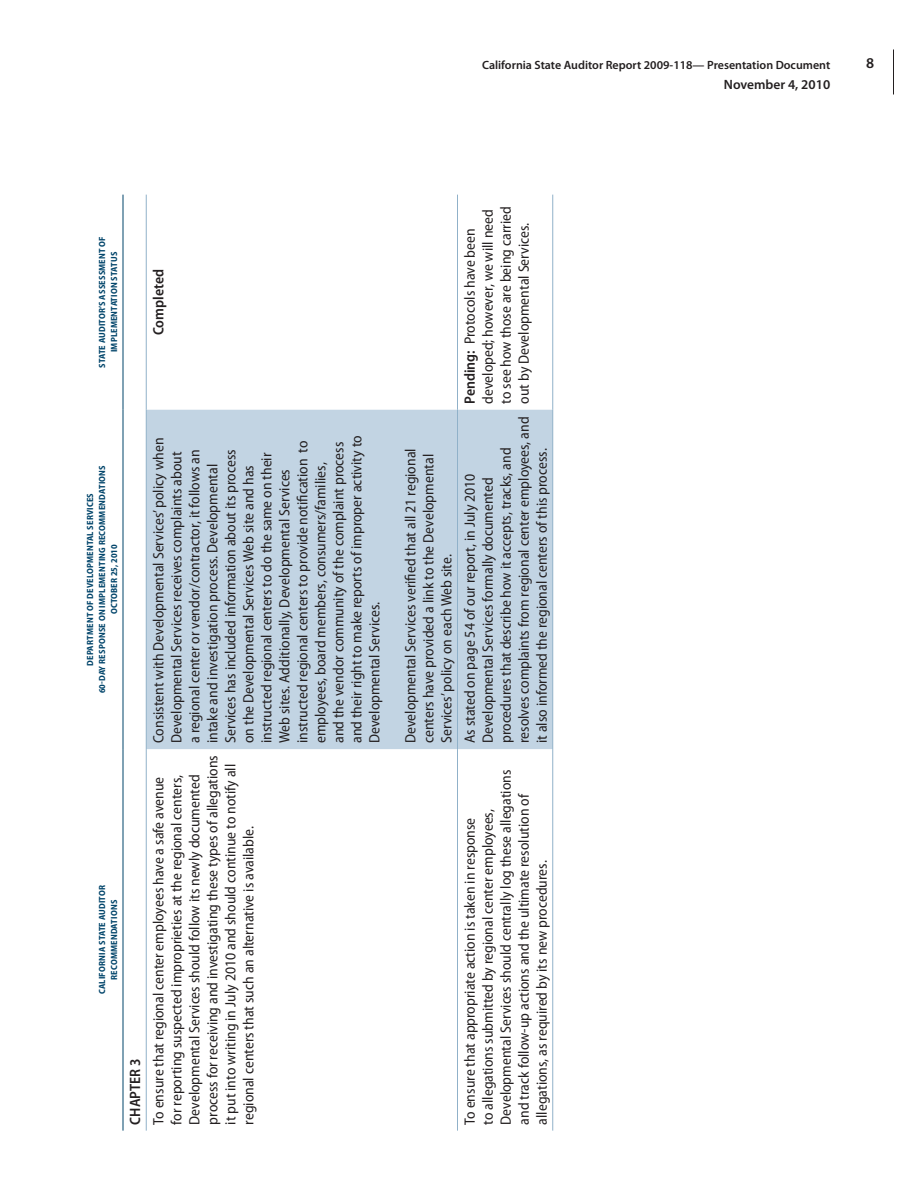
<style>
.page{position:relative;width:918px;height:1188px;background:#fff}
.page>*{position:absolute;margin:0;border:0;box-sizing:border-box;transform-origin:0 0}
.NewTableText{font:semi-condensed 15px/18px "Myriad Pro";color:#231f20}
.NewTableText-2{font:600 semi-condensed 15px "Myriad Pro";color:#231f20}
.t1{font:600 15px "Myriad Pro";color:#231f20}
.t2{font:600 13.5px "Myriad Pro";color:#231f20}
.t3{font:600 12px "Myriad Pro";color:#231f20}
.table_heads{font:700 semi-condensed 9px "Myriad Pro";letter-spacing:.02em;color:#00446a}
.s1{font-weight:600}
</style>
<div class="page">
<hr style="left:893px;top:50px;width:1px;height:44px;background:#231f20">
<div style="left:147px;top:410px;width:405px;height:339px;background:#c2d4e3"></div>
<hr style="left:457px;top:749px;width:1px;height:382px;background:#90b1c9">
<hr style="left:457px;top:410px;width:1px;height:339px;background:#90b1c9">
<hr style="left:457px;top:195px;width:1px;height:215px;background:#90b1c9">
<hr style="left:552px;top:749px;width:1px;height:382px;background:#90b1c9">
<hr style="left:552px;top:410px;width:1px;height:339px;background:#90b1c9">
<hr style="left:552px;top:195px;width:1px;height:215px;background:#90b1c9">
<hr style="left:146px;top:749px;width:1px;height:382px;background:#90b1c9">
<hr style="left:146px;top:410px;width:1px;height:339px;background:#90b1c9">
<hr style="left:146px;top:195px;width:1px;height:215px;background:#90b1c9">
<hr style="left:123px;top:749px;width:1px;height:382px;background:#00446a">
<hr style="left:123px;top:410px;width:1px;height:339px;background:#00446a">
<hr style="left:123px;top:195px;width:1px;height:215px;background:#00446a">
<p class="t3" style="left:482px;top:57px;width:350px">California State Auditor Report 2009-118— Presentation Document</p>
<p class="t1" style="left:866px;top:53px;width:10px">8</p>
<p class="t2" style="left:724px;top:75px;width:108px">November 4, 2010</p>
<p class="table_heads" style="left:97px;top:368px;width:133px;rotate:-90deg">STATE AUDITOR’S ASSESSMENT OF</p>
<p class="table_heads" style="left:109px;top:352px;width:102px;rotate:-90deg">IMPLEMENTATION STATUS</p>
<p class="NewTableText-2" style="left:150px;top:335px;width:68px;rotate:-90deg">Completed</p>
<p class="table_heads" style="left:97px;top:693px;width:230px;rotate:-90deg">60-DAY RESPONSE ON IMPLEMENTING RECOMMENDATIONS</p>
<p class="table_heads" style="left:85px;top:666px;width:174px;rotate:-90deg">DEPARTMENT OF DEVELOPMENTAL SERVICES</p>
<p class="table_heads" style="left:109px;top:614px;width:72px;rotate:-90deg">OCTOBER 25, 2010</p>
<p class="table_heads" style="left:97px;top:994px;width:111px;rotate:-90deg">CALIFORNIA STATE AUDITOR</p>
<p class="table_heads" style="left:109px;top:980px;width:81px;rotate:-90deg">RECOMMENDATIONS</p>
<p class="NewTableText-2" style="left:127px;top:1125px;width:68px;rotate:-90deg">CHAPTER 3</p>
<p class="NewTableText" style="left:150px;top:743px;width:309px;rotate:-90deg">Consistent with Developmental Services’ policy when Developmental Services receives complaints about<br>a regional center or vendor/contractor, it follows an intake and investigation process. Developmental Services has included information about its process on the Developmental Services Web site and has instructed regional centers to do the same on their Web sites. Additionally, Developmental Services instructed regional centers to provide notification to employees, board members, consumers/families,<br>and the vendor community of the complaint process and their right to make reports of improper activity to Developmental Services.</p>
<p class="NewTableText" style="left:150px;top:1125px;width:371px;rotate:-90deg">To ensure that regional center employees have a safe avenue<br>for reporting suspected improprieties at the regional centers, Developmental Services should follow its newly documented process for receiving and investigating these types of allegations it put into writing in July 2010 and should continue to notify all regional centers that such an alternative is available.</p>
<p class="NewTableText" style="left:402px;top:743px;width:296px;rotate:-90deg">Developmental Services verified that all 21 regional centers have provided a link to the Developmental<br>Services’ policy on each Web site.</p>
<p class="NewTableText" style="left:461px;top:404px;width:199px;rotate:-90deg"><span class="s1">Pending:</span> Protocols have been developed; however, we will need to see how those are being carried out by Developmental Services.</p>
<p class="NewTableText" style="left:461px;top:743px;width:328px;rotate:-90deg">As stated on page 54 of our report, in July 2010<br>Developmental Services formally documented procedures that describe how it accepts, tracks, and resolves complaints from regional center employees, and it also informed the regional centers of this process.</p>
<p class="NewTableText" style="left:461px;top:1125px;width:356px;rotate:-90deg">To ensure that appropriate action is taken in response<br>to allegations submitted by regional center employees, Developmental Services should centrally log these allegations and track follow-up actions and the ultimate resolution of allegations, as required by its new procedures.</p>
</div>
